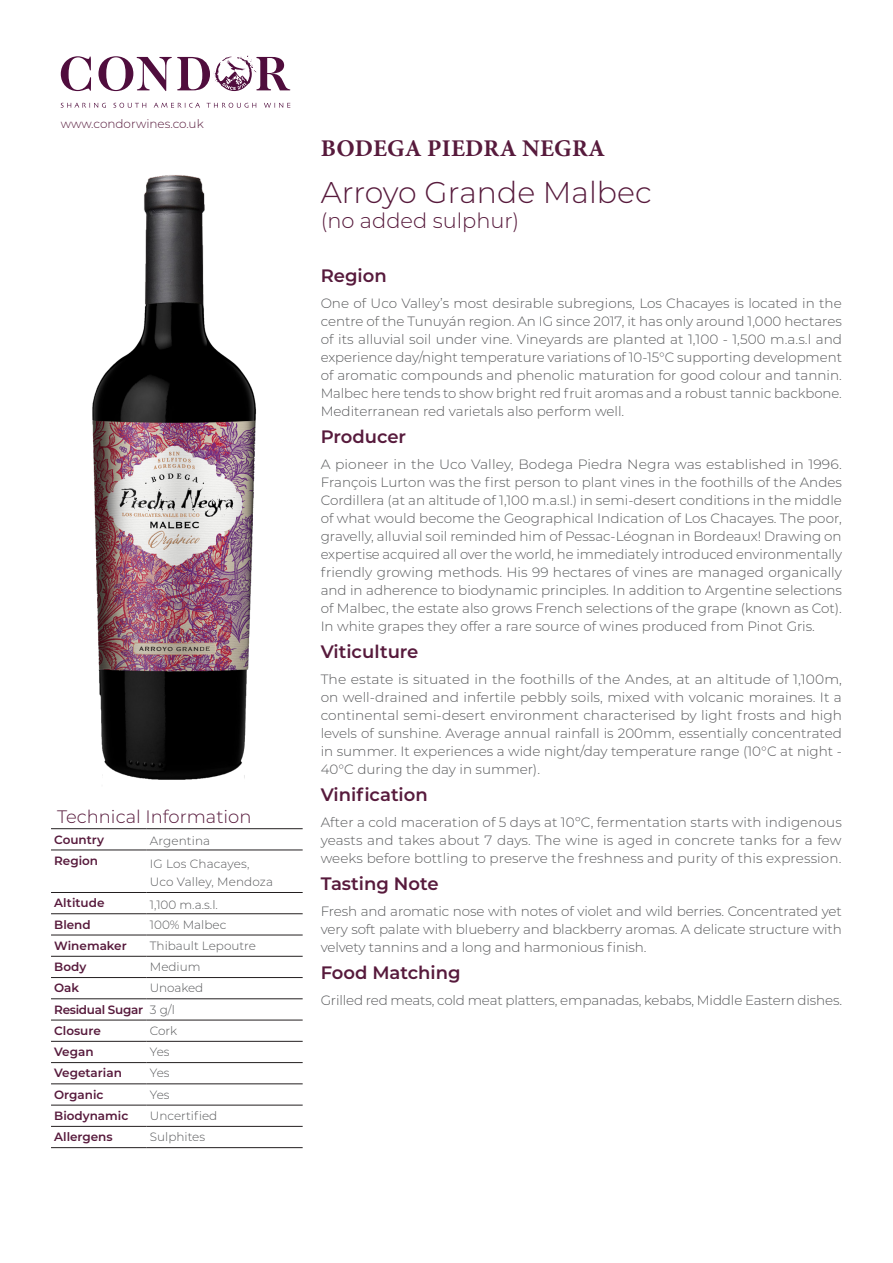
<style>
.page{position:relative;width:893px;height:1263px;background:#fff}
.page>*{position:absolute;margin:0;border:0;box-sizing:border-box;transform-origin:0 0}
.t1{font:300 30px "Montserrat";color:#571a3c}
.t2{font:700 24px "Minion Pro";letter-spacing:.01em;color:#571a3c}
.t3{font:300 21px "Montserrat";color:#571a3c}
.t4{font:600 18px "Montserrat";color:#571a3c}
.t5{font:300 18px "Montserrat";color:#571a3c}
.Paragraph_Style_1{font:300 13.5px/18px "Montserrat";letter-spacing:-.005em;color:#57585a;text-align:justify}
.t6{font:300 12px/18px "Montserrat";color:#57585a}
.t7{font:600 12px "Montserrat";color:#571a3c}
.t8{font:300 12px "Montserrat";color:#571a3c}
.t9{font:600 12px "Montserrat";letter-spacing:-.025em;color:#571a3c}
</style>
<div class="page">
<img style="left:92px;top:175px;width:165px;height:605px">
<hr style="left:51px;top:828px;width:96px;height:1px;background:#231f20">
<hr style="left:147px;top:828px;width:156px;height:1px;background:#231f20">
<hr style="left:51px;top:850px;width:96px;height:1px;background:#231f20">
<hr style="left:147px;top:850px;width:156px;height:1px;background:#231f20">
<hr style="left:51px;top:892px;width:96px;height:1px;background:#231f20">
<hr style="left:147px;top:892px;width:156px;height:1px;background:#231f20">
<hr style="left:51px;top:913px;width:96px;height:1px;background:#231f20">
<hr style="left:147px;top:913px;width:156px;height:1px;background:#231f20">
<hr style="left:51px;top:935px;width:96px;height:1px;background:#231f20">
<hr style="left:147px;top:935px;width:156px;height:1px;background:#231f20">
<hr style="left:51px;top:956px;width:96px;height:1px;background:#231f20">
<hr style="left:147px;top:956px;width:156px;height:1px;background:#231f20">
<hr style="left:51px;top:977px;width:96px;height:1px;background:#231f20">
<hr style="left:147px;top:977px;width:156px;height:1px;background:#231f20">
<hr style="left:51px;top:998px;width:96px;height:1px;background:#231f20">
<hr style="left:147px;top:998px;width:156px;height:1px;background:#231f20">
<hr style="left:51px;top:1020px;width:96px;height:1px;background:#231f20">
<hr style="left:147px;top:1020px;width:156px;height:1px;background:#231f20">
<hr style="left:51px;top:1041px;width:96px;height:1px;background:#231f20">
<hr style="left:147px;top:1041px;width:156px;height:1px;background:#231f20">
<hr style="left:51px;top:1062px;width:96px;height:1px;background:#231f20">
<hr style="left:147px;top:1062px;width:156px;height:1px;background:#231f20">
<hr style="left:51px;top:1083px;width:96px;height:1px;background:#231f20">
<hr style="left:147px;top:1083px;width:156px;height:1px;background:#231f20">
<hr style="left:51px;top:1105px;width:96px;height:1px;background:#231f20">
<hr style="left:147px;top:1105px;width:156px;height:1px;background:#231f20">
<hr style="left:51px;top:1126px;width:96px;height:1px;background:#231f20">
<hr style="left:147px;top:1126px;width:156px;height:1px;background:#231f20">
<hr style="left:51px;top:1147px;width:96px;height:1px;background:#231f20">
<hr style="left:147px;top:1147px;width:156px;height:1px;background:#231f20">
<svg style="left:61px;top:56px;width:30px;height:35px"></svg>
<svg style="left:98px;top:55px;width:192px;height:36px"></svg>
<svg style="left:61px;top:103px;width:45px;height:5px"></svg>
<svg style="left:113px;top:103px;width:33px;height:5px"></svg>
<svg style="left:154px;top:103px;width:46px;height:5px"></svg>
<svg style="left:207px;top:103px;width:49px;height:5px"></svg>
<svg style="left:264px;top:103px;width:26px;height:5px"></svg>
<p class="t8" style="left:61px;top:115px;width:145px">www.condorwines.co.uk</p>
<p class="t5" style="left:57px;top:804px;width:196px">Technical Information</p>
<p class="t7" style="left:54px;top:831px;width:51px">Country</p>
<p class="t6" style="left:150px;top:831px;width:62px">Argentina</p>
<p class="t7" style="left:54px;top:852px;width:45px">Region</p>
<p class="t6" style="left:150px;top:854px;width:125px">IG Los Chacayes,<br>Uco Valley, Mendoza</p>
<p class="t7" style="left:54px;top:894px;width:52px">Altitude</p>
<p class="t6" style="left:150px;top:895px;width:69px">1,100 m.a.s.l.</p>
<p class="t7" style="left:54px;top:916px;width:38px">Blend</p>
<p class="t6" style="left:150px;top:915px;width:78px">100% Malbec</p>
<p class="t7" style="left:54px;top:937px;width:74px">Winemaker</p>
<p class="t6" style="left:150px;top:936px;width:108px">Thibault Lepoutre</p>
<p class="t7" style="left:54px;top:958px;width:34px">Body</p>
<p class="t6" style="left:150px;top:957px;width:52px">Medium</p>
<p class="t7" style="left:54px;top:979px;width:27px">Oak</p>
<p class="t6" style="left:150px;top:979px;width:55px">Unoaked</p>
<p class="t9" style="left:54px;top:1001px;width:90px">Residual Sugar</p>
<p class="t6" style="left:150px;top:1000px;width:26px">3 g/l</p>
<p class="t7" style="left:54px;top:1022px;width:48px">Closure</p>
<p class="t6" style="left:150px;top:1021px;width:29px">Cork</p>
<p class="t7" style="left:54px;top:1043px;width:41px">Vegan</p>
<p class="t6" style="left:150px;top:1042px;width:21px">Yes</p>
<p class="t7" style="left:54px;top:1064px;width:69px">Vegetarian</p>
<p class="t6" style="left:150px;top:1064px;width:21px">Yes</p>
<p class="t7" style="left:54px;top:1086px;width:51px">Organic</p>
<p class="t6" style="left:150px;top:1085px;width:21px">Yes</p>
<p class="t7" style="left:54px;top:1107px;width:76px">Biodynamic</p>
<p class="t6" style="left:150px;top:1106px;width:69px">Uncertified</p>
<p class="t7" style="left:54px;top:1128px;width:60px">Allergens</p>
<p class="t6" style="left:150px;top:1127px;width:57px">Sulphites</p>
<p class="t2" style="left:321px;top:131px;width:286px">BODEGA PIEDRA NEGRA</p>
<p class="t1" style="left:321px;top:171px;width:333px">Arroyo Grande Malbec</p>
<p class="t3" style="left:321px;top:206px;width:200px">(no added sulphur)</p>
<p class="t4" style="left:321px;top:263px;width:67px">Region</p>
<p class="Paragraph_Style_1" style="left:321px;top:294px;width:523px">One of Uco Valley’s most desirable subregions, Los Chacayes is located in the centre of the Tunuyán region. An IG since 2017, it has only around 1,000 hectares of its alluvial soil under vine. Vineyards are planted at 1,100 - 1,500 m.a.s.l and experience day/night temperature variations of 10-15°C supporting development of aromatic compounds and phenolic maturation for good colour and tannin.<br>Malbec here tends to show bright red fruit aromas and a robust tannic backbone.<br>Mediterranean red varietals also perform well.</p>
<p class="t4" style="left:321px;top:424px;width:87px">Producer</p>
<p class="Paragraph_Style_1" style="left:321px;top:455px;width:523px">A pioneer in the Uco Valley, Bodega Piedra Negra was established in 1996.<br>François Lurton was the first person to plant vines in the foothills of the Andes Cordillera (at an altitude of 1,100 m.a.sl.) in semi-desert conditions in the middle of what would become the Geographical Indication of Los Chacayes. The poor, gravelly, alluvial soil reminded him of Pessac-Léognan in Bordeaux! Drawing on expertise acquired all over the world, he immediately introduced environmentally friendly growing methods. His 99 hectares of vines are managed organically and in adherence to biodynamic principles. In addition to Argentine selections of Malbec, the estate also grows French selections of the grape (known as Cot).<br>In white grapes they offer a rare source of wines produced from Pinot Gris.</p>
<p class="t4" style="left:321px;top:639px;width:99px">Viticulture</p>
<p class="Paragraph_Style_1" style="left:321px;top:670px;width:523px">The estate is situated in the foothills of the Andes, at an altitude of 1,100m, on well-drained and infertile pebbly soils, mixed with volcanic moraines. It a continental semi-desert environment characterised by light frosts and high levels of sunshine. Average annual rainfall is 200mm, essentially concentrated in summer. It experiences a wide night/day temperature range (10°C at night - 40°C during the day in summer).</p>
<p class="t4" style="left:321px;top:782px;width:109px">Vinification</p>
<p class="Paragraph_Style_1" style="left:321px;top:813px;width:523px">After a cold maceration of 5 days at 10ºC, fermentation starts with indigenous yeasts and takes about 7 days. The wine is aged in concrete tanks for a few weeks before bottling to preserve the freshness and purity of this expression.</p>
<p class="t4" style="left:321px;top:871px;width:119px">Tasting Note</p>
<p class="Paragraph_Style_1" style="left:321px;top:902px;width:523px">Fresh and aromatic nose with notes of violet and wild berries. Concentrated yet very soft palate with blueberry and blackberry aromas. A delicate structure with velvety tannins and a long and harmonious finish.</p>
<p class="t4" style="left:321px;top:960px;width:141px">Food Matching</p>
<p class="Paragraph_Style_1" style="left:321px;top:991px;width:523px">Grilled red meats, cold meat platters, empanadas, kebabs, Middle Eastern dishes.</p>
</div>
